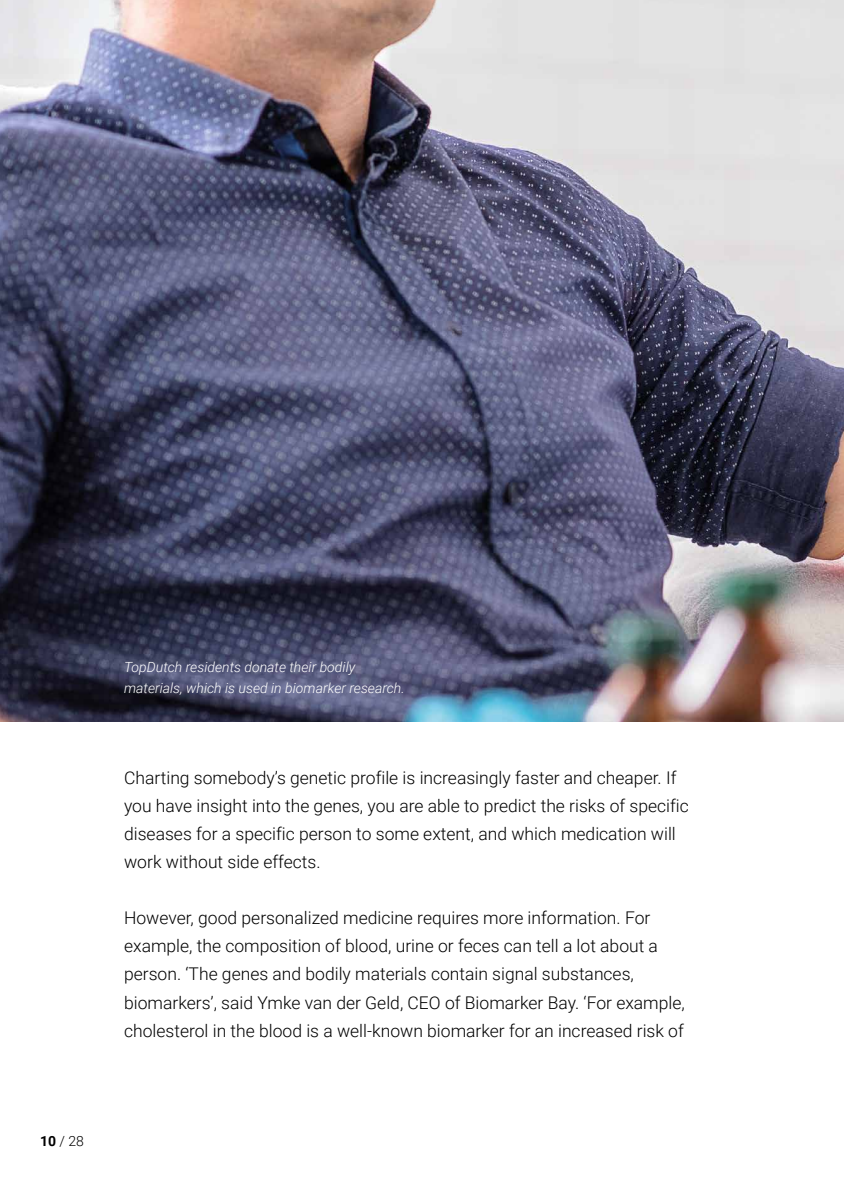
<style>
.page{position:relative;width:844px;height:1186px;background:#fff}
.page>*{position:absolute;margin:0;border:0;box-sizing:border-box;transform-origin:0 0}
.t1{font:300 17.5px/28px "Roboto";color:#000}
.t2{font:italic 300 14px/21px "Roboto";color:#fff}
.t3{font:300 14px "Roboto";color:#000}
.s1{font-weight:700}
</style>
<div class="page">
<img style="left:0;top:0;width:843px;height:721px">
<p class="t3" style="left:40px;top:1131px;width:46px"><span class="s1">10</span> / 28</p>
<p class="t2" style="left:124px;top:656px;width:282px">TopDutch residents donate their bodily materials, which is used in biomarker research.</p>
<p class="t1" style="left:124px;top:763px;width:566px">Charting somebody’s genetic profile is increasingly faster and cheaper. If you have insight into the genes, you are able to predict the risks of specific diseases for a specific person to some extent, and which medication will work without side effects.</p>
<p class="t1" style="left:124px;top:903px;width:562px">However, good personalized medicine requires more information. For example, the composition of blood, urine or feces can tell a lot about a person. ‘The genes and bodily materials contain signal substances, biomarkers’, said Ymke van der Geld, CEO of Biomarker Bay. ‘For example, cholesterol in the blood is a well-known biomarker for an increased risk of</p>
</div>
